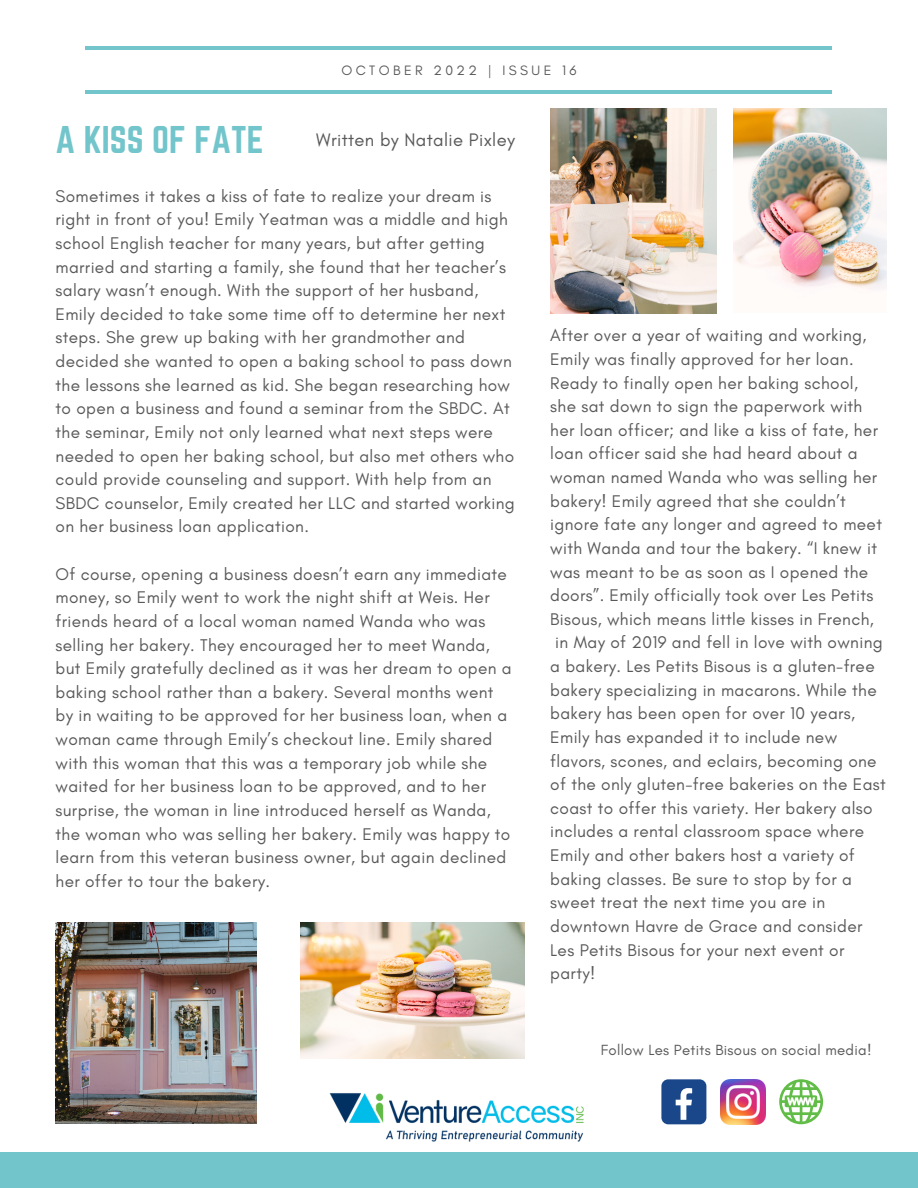
<style>
.page{position:relative;width:918px;height:1188px;background:#fff}
.page>*{position:absolute;margin:0;border:0;box-sizing:border-box;transform-origin:0 0}
.t1{font:33.75px "Norwester";color:#72c5cb}
.t2{font:18.45px "Glacial Indifference";letter-spacing:.02em;color:#595959}
.t3{font:17.25px/23.7px "Glacial Indifference";letter-spacing:.02em;color:#595959}
.t4{font:15px "Glacial Indifference";letter-spacing:.02em;color:#595959}
.t5{font:13.8px "Glacial Indifference";letter-spacing:.25em;color:#595959}
</style>
<div class="page">
<hr style="left:85px;top:46px;width:747px;height:4px;background:#72c5cb">
<hr style="left:86px;top:90px;width:746px;height:4px;background:#72c5cb">
<div style="left:0;top:1152px;width:918px;height:36px;background:#72c5cb"></div>
<img style="left:329px;top:1093px;width:255px;height:49px">
<div style="left:661px;top:1079px;width:45px;height:45px;background:#1a4789;border-radius:7px"></div>
<svg style="left:676px;top:1088px;width:16px;height:32px"></svg>
<img style="left:720px;top:1079px;width:45px;height:45px">
<svg style="left:779px;top:1079px;width:44px;height:45px"></svg>
<img style="left:56px;top:922px;width:201px;height:201px">
<img style="left:550px;top:109px;width:167px;height:204px">
<img style="left:734px;top:109px;width:153px;height:181px">
<img style="left:301px;top:922px;width:224px;height:136px">
<p class="t5" style="left:341px;top:62px;width:237px">OCTOBER 2022 | ISSUE 16</p>
<h1 class="t1" style="left:56px;top:119px;width:209px">A KISS OF FATE</h1>
<p class="t2" style="left:316px;top:128px;width:200px">Written by Natalie Pixley</p>
<p class="t3" style="left:56px;top:184px;width:461px">Sometimes it takes a kiss of fate to realize your dream is right in front of you! Emily Yeatman was a middle and high school English teacher for many years, but after getting married and starting a family, she found that her teacher’s salary wasn’t enough. With the support of her husband, Emily decided to take some time off to determine her next steps. She grew up baking with her grandmother and decided she wanted to open a baking school to pass down the lessons she learned as kid. She began researching how to open a business and found a seminar from the SBDC. At the seminar, Emily not only learned what next steps were needed to open her baking school, but also met others who could provide counseling and support. With help from an SBDC counselor, Emily created her LLC and started working on her business loan application.</p>
<p class="t3" style="left:56px;top:562px;width:458px">Of course, opening a business doesn’t earn any immediate money, so Emily went to work the night shift at Weis. Her friends heard of a local woman named Wanda who was selling her bakery. They encouraged her to meet Wanda, but Emily gratefully declined as it was her dream to open a baking school rather than a bakery. Several months went by in waiting to be approved for her business loan, when a woman came through Emily’s checkout line. Emily shared with this woman that this was a temporary job while she waited for her business loan to be approved, and to her surprise, the woman in line introduced herself as Wanda, the woman who was selling her bakery. Emily was happy to learn from this veteran business owner, but again declined her offer to tour the bakery.</p>
<p class="t3" style="left:550px;top:323px;width:337px">After over a year of waiting and working, Emily was finally approved for her loan.<br>Ready to finally open her baking school, she sat down to sign the paperwork with her loan officer; and like a kiss of fate, her loan officer said she had heard about a woman named Wanda who was selling her bakery! Emily agreed that she couldn’t ignore fate any longer and agreed to meet with Wanda and tour the bakery. “I knew it was meant to be as soon as I opened the doors”. Emily officially took over Les Petits Bisous, which means little kisses in French, in May of 2019 and fell in love with owning a bakery. Les Petits Bisous is a gluten-free bakery specializing in macarons. While the bakery has been open for over 10 years, Emily has expanded it to include new flavors, scones, and eclairs, becoming one of the only gluten-free bakeries on the East coast to offer this variety. Her bakery also includes a rental classroom space where Emily and other bakers host a variety of baking classes. Be sure to stop by for a sweet treat the next time you are in downtown Havre de Grace and consider Les Petits Bisous for your next event or party!</p>
<p class="t4" style="left:601px;top:1041px;width:272px">Follow Les Petits Bisous on social media!</p>
</div>
